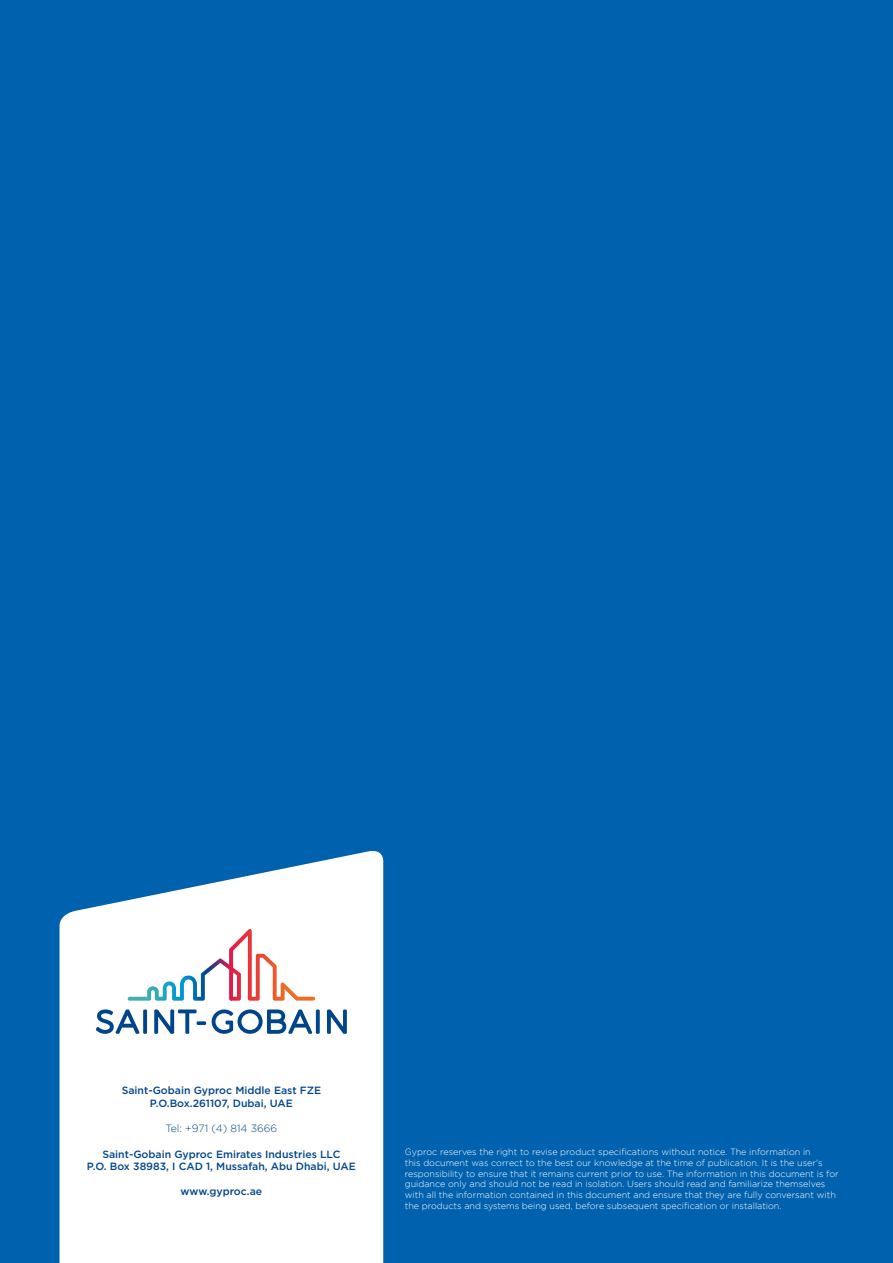
<style>
.page{position:relative;width:893px;height:1263px;background:#0062ae}
.page>*{position:absolute;margin:0;border:0;box-sizing:border-box;transform-origin:0 0}
.t1{font:500 10.5px/12.6px "Gotham";color:#00458a;text-align:center}
.t2{font:300 10.5px "Gotham";color:#00458a}
.t3{font:300 9px/10.8px "Gotham";color:#fff}
</style>
<div class="page">
<svg style="left:60px;top:851px;width:323px;height:412px;background:#e9f1f8"></svg>
<svg style="left:96px;top:1009px;width:43px;height:25px"></svg>
<svg style="left:143px;top:1009px;width:4px;height:25px"></svg>
<svg style="left:154px;top:1009px;width:52px;height:25px"></svg>
<svg style="left:212px;top:1009px;width:100px;height:25px;background:#98b3cf"></svg>
<svg style="left:316px;top:1009px;width:4px;height:25px"></svg>
<svg style="left:327px;top:1009px;width:20px;height:25px"></svg>
<svg style="left:128px;top:929px;width:187px;height:72px;background:#efe4e6"></svg>
<p class="t1" style="left:122px;top:1084px;width:201px">Saint-Gobain Gyproc Middle East FZE<br>P.O.Box.261107, Dubai, UAE</p>
<p class="t2" style="left:165px;top:1123px;width:113px">Tel: +971 (4) 814 3666</p>
<p class="t1" style="left:87px;top:1147px;width:270px">Saint-Gobain Gyproc Emirates Industries LLC<br>P.O. Box 38983, I CAD 1, Mussafah, Abu Dhabi, UAE</p>
<p class="t1" style="left:181px;top:1185px;width:83px">www.gyproc.ae</p>
<p class="t3" style="left:405px;top:1146px;width:435px">Gyproc reserves the right to revise product specifications without notice. The information in<br>this document was correct to the best our knowledge at the time of publication. It is the user's responsibility to ensure that it remains current prior to use. The information in this document is for guidance only and should not be read in isolation. Users should read and familiarize themselves with all the information contained in this document and ensure that they are fully conversant with the products and systems being used, before subsequent specification or installation.</p>
</div>
